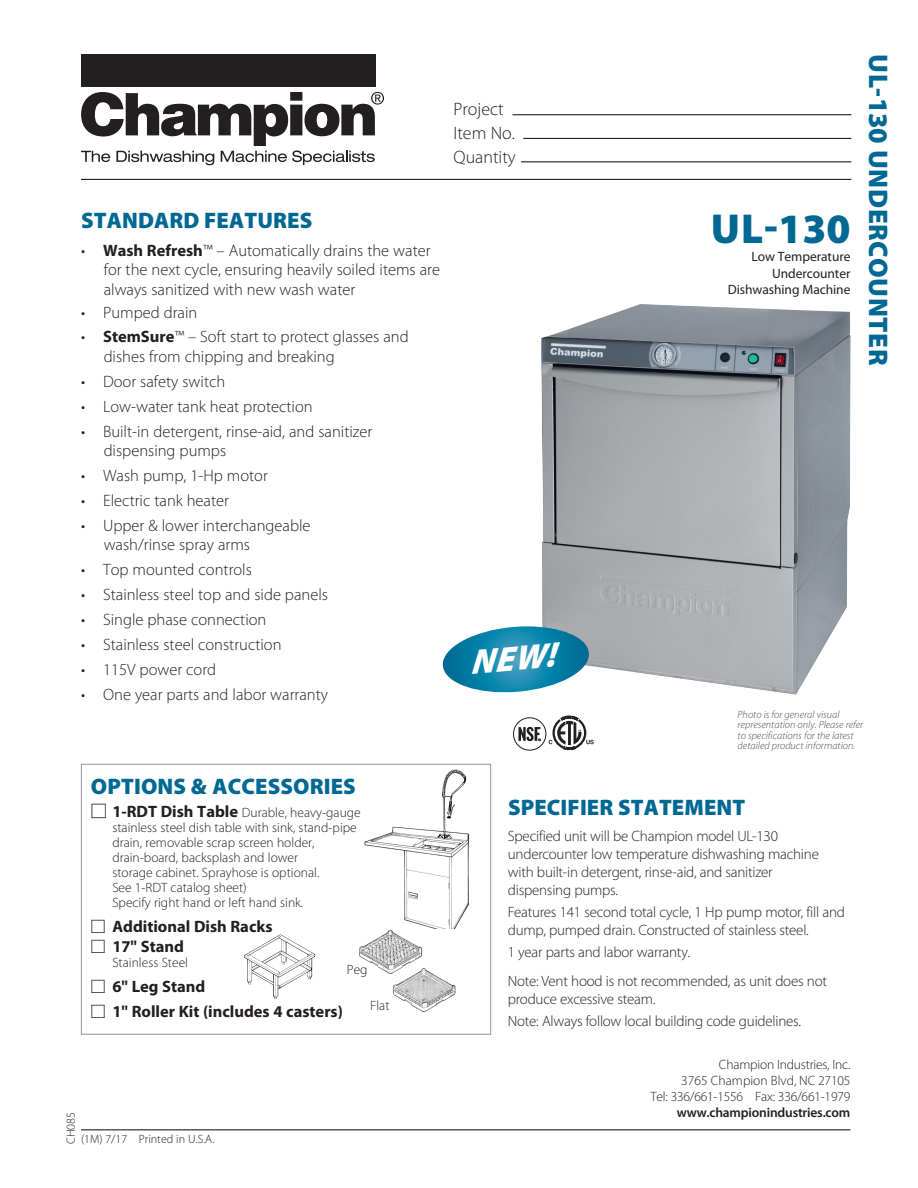
<style>
.page{position:relative;width:918px;height:1188px;background:#fff}
.page>*{position:absolute;margin:0;border:0;box-sizing:border-box;transform-origin:0 0}
.Model___FR{font:900 42px "Myriad Pro";color:#006893}
.Model___FR-2{font:italic 900 34.95px "Myriad Pro";color:#fff}
.Side_Bar_Vertical{font:900 27px "Myriad Pro";letter-spacing:.02em;color:#006893}
.U_C_Blue_Header_-_al{font:900 22.5px "Myriad Pro";letter-spacing:.005em;color:#006893}
.Project_No_Qty_top_f{font:300 18px "Myriad Pro";color:#231f20}
.Standard_features{font:300 16.5px/19.5px "Myriad Pro";color:#231f20}
.t1{font:700 16.5px "Myriad Pro";color:#231f20}
.copy{font:300 15px/18px "Myriad Pro";letter-spacing:-.015em;color:#231f20}
.Address_Front_FR{font:300 13.5px/15px "Myriad Pro";color:#231f20;text-align:right}
.Model_Desc__FR{font:13.5px "Myriad Pro";letter-spacing:-.005em;color:#231f20}
.Address_Front_FR-2{font:600 13.5px "Myriad Pro";letter-spacing:-.015em;color:#231f20}
.Option_detail_under{font:300 13.5px "Myriad Pro";color:#231f20}
.Qty_Date_U_S_A{font:300 12px "Myriad Pro";color:#231f20}
.disclaimer_FR{font:italic 300 10.5px/10.5px "Myriad Pro";color:#4b4c4d}
.s1{font-weight:700}
.s2{font-family:"Universal Newswith Comm Pi";font-weight:400;font-size:18px}
.s3{font-weight:700;font-size:16.5px}
.s4{font-family:"Universal Newswith Comm Pi";font-weight:400}
</style>
<div class="page">
<img style="left:541px;top:304px;width:310px;height:391px">
<img style="left:364px;top:769px;width:105px;height:161px">
<hr style="left:81px;top:1129px;width:769px;height:1px;background:#231f20">
<div style="left:81px;top:54px;width:294px;height:33px;background:#231f20"></div>
<svg style="left:81px;top:92px;width:303px;height:73px"></svg>
<hr style="left:81px;top:179px;width:770px;height:1px;background:#231f20">
<hr style="left:521px;top:161px;width:330px;height:1px;background:#231f20">
<hr style="left:523px;top:138px;width:328px;height:1px;background:#231f20">
<hr style="left:513px;top:114px;width:338px;height:1px;background:#231f20">
<div style="left:81px;top:764px;width:410px;height:271px;border:1px solid #939598"></div>
<img style="left:359px;top:930px;width:97px;height:82px">
<img style="left:244px;top:934px;width:72px;height:66px">
<svg style="left:442px;top:626px;width:148px;height:69px"></svg>
<div style="left:513px;top:717px;width:33px;height:34px;border:1px solid #231f20;border-radius:50%"></div>
<svg style="left:519px;top:727px;width:22px;height:14px"></svg>
<svg style="left:549px;top:716px;width:44px;height:34px"></svg>
<p class="U_C_Blue_Header_-_al" style="left:81px;top:206px;width:233px">STANDARD FEATURES</p>
<p class="Standard_features" style="left:104px;top:240px;width:338px;text-indent:-23px">• <span class="s1">Wash Refresh</span>™ – Automatically drains the water for the next cycle, ensuring heavily soiled items are always sanitized with new wash water</p>
<p class="Standard_features" style="left:81px;top:302px;width:118px">• Pumped drain</p>
<p class="Standard_features" style="left:104px;top:327px;width:306px;text-indent:-23px">• <span class="s1">StemSure</span>™ – Soft start to protect glasses and dishes from chipping and breaking</p>
<p class="Standard_features" style="left:81px;top:371px;width:146px">• Door safety switch</p>
<p class="Standard_features" style="left:81px;top:396px;width:233px">• Low-water tank heat protection</p>
<p class="Standard_features" style="left:104px;top:421px;width:270px;text-indent:-23px">• Built-in detergent, rinse-aid, and sanitizer dispensing pumps</p>
<p class="Standard_features" style="left:81px;top:466px;width:188px">• Wash pump, 1-Hp motor</p>
<p class="Standard_features" style="left:81px;top:491px;width:150px">• Electric tank heater</p>
<p class="Standard_features" style="left:104px;top:515px;width:208px;text-indent:-23px">• Upper &amp; lower interchangeable wash/rinse spray arms</p>
<p class="Standard_features" style="left:81px;top:560px;width:172px">• Top mounted controls</p>
<p class="Standard_features" style="left:81px;top:585px;width:249px">• Stainless steel top and side panels</p>
<p class="Standard_features" style="left:81px;top:610px;width:187px">• Single phase connection</p>
<p class="Standard_features" style="left:81px;top:635px;width:202px">• Stainless steel construction</p>
<p class="Standard_features" style="left:81px;top:659px;width:137px">• 115V power cord</p>
<p class="Standard_features" style="left:81px;top:684px;width:249px">• One year parts and labor warranty</p>
<p class="U_C_Blue_Header_-_al" style="left:91px;top:771px;width:266px">OPTIONS &amp; ACCESSORIES</p>
<p class="Address_Front_FR" style="left:112px;top:805px;width:250px;text-align:left;text-indent:-22px"><span class="s2">:</span> <span class="s3">1-RDT Dish Table</span> Durable, heavy-gauge stainless steel dish table with sink, stand-pipe drain, removable scrap screen holder, drain-board, backsplash and lower<br>storage cabinet. Sprayhose is optional.<br>See 1-RDT catalog sheet)<br>Specify right hand or left hand sink.</p>
<p class="t1" style="left:91px;top:915px;width:183px"><span class="s4">:</span> Additional Dish Racks</p>
<p class="t1" style="left:91px;top:936px;width:95px"><span class="s4">:</span> 17" Stand</p>
<p class="Address_Front_FR" style="left:112px;top:955px;width:77px">Stainless Steel</p>
<p class="t1" style="left:91px;top:976px;width:116px"><span class="s4">:</span> 6" Leg Stand</p>
<p class="t1" style="left:91px;top:1000px;width:254px"><span class="s4">:</span> 1" Roller Kit (includes 4 casters)</p>
<p class="Option_detail_under" style="left:347px;top:962px;width:22px">Peg</p>
<p class="Option_detail_under" style="left:370px;top:997px;width:21px">Flat</p>
<p class="Qty_Date_U_S_A" style="left:64px;top:1144px;width:33px;rotate:-90deg">CH085</p>
<p class="Qty_Date_U_S_A" style="left:81px;top:1132px;width:135px">(1M) 7/17 Printed in U.S.A.</p>
<p class="Project_No_Qty_top_f" style="left:454px;top:99px;width:52px">Project</p>
<p class="Project_No_Qty_top_f" style="left:454px;top:123px;width:63px">Item No.</p>
<p class="Project_No_Qty_top_f" style="left:454px;top:147px;width:64px">Quantity</p>
<p class="Model___FR-2" style="left:469px;top:639px;width:86px;rotate:-5deg">NEW!</p>
<p class="Model___FR" style="left:711px;top:201px;width:141px">UL-130</p>
<p class="Model_Desc__FR" style="left:751px;top:248px;width:101px">Low Temperature</p>
<p class="Model_Desc__FR" style="left:772px;top:265px;width:80px">Undercounter</p>
<p class="Model_Desc__FR" style="left:728px;top:281px;width:124px">Dishwashing Machine</p>
<p class="Side_Bar_Vertical" style="left:896px;top:54px;width:313px;rotate:90deg">UL-130 UNDERCOUNTER</p>
<p class="disclaimer_FR" style="left:738px;top:709px;width:127px">Photo is for general visual representation only. Please refer to specifications for the latest detailed product information.</p>
<p class="U_C_Blue_Header_-_al" style="left:508px;top:793px;width:239px">SPECIFIER STATEMENT</p>
<p class="copy" style="left:508px;top:827px;width:313px">Specified unit will be Champion model UL-130 undercounter low temperature dishwashing machine with built-in detergent, rinse-aid, and sanitizer dispensing pumps.</p>
<p class="copy" style="left:508px;top:903px;width:339px">Features 141 second total cycle, 1 Hp pump motor, fill and dump, pumped drain. Constructed of stainless steel.</p>
<p class="copy" style="left:508px;top:943px;width:184px">1 year parts and labor warranty.</p>
<p class="copy" style="left:508px;top:972px;width:321px">Note: Vent hood is not recommended, as unit does not produce excessive steam.</p>
<p class="copy" style="left:508px;top:1012px;width:295px">Note: Always follow local building code guidelines.</p>
<p class="Address_Front_FR" style="left:651px;top:1056px;width:201px;line-height:16px">Champion Industries, Inc.<br>3765 Champion Blvd, NC 27105<br>Tel: 336/661-1556 Fax: 336/661-1979</p>
<p class="Address_Front_FR-2" style="left:677px;top:1104px;width:175px">www.championindustries.com</p>
</div>
